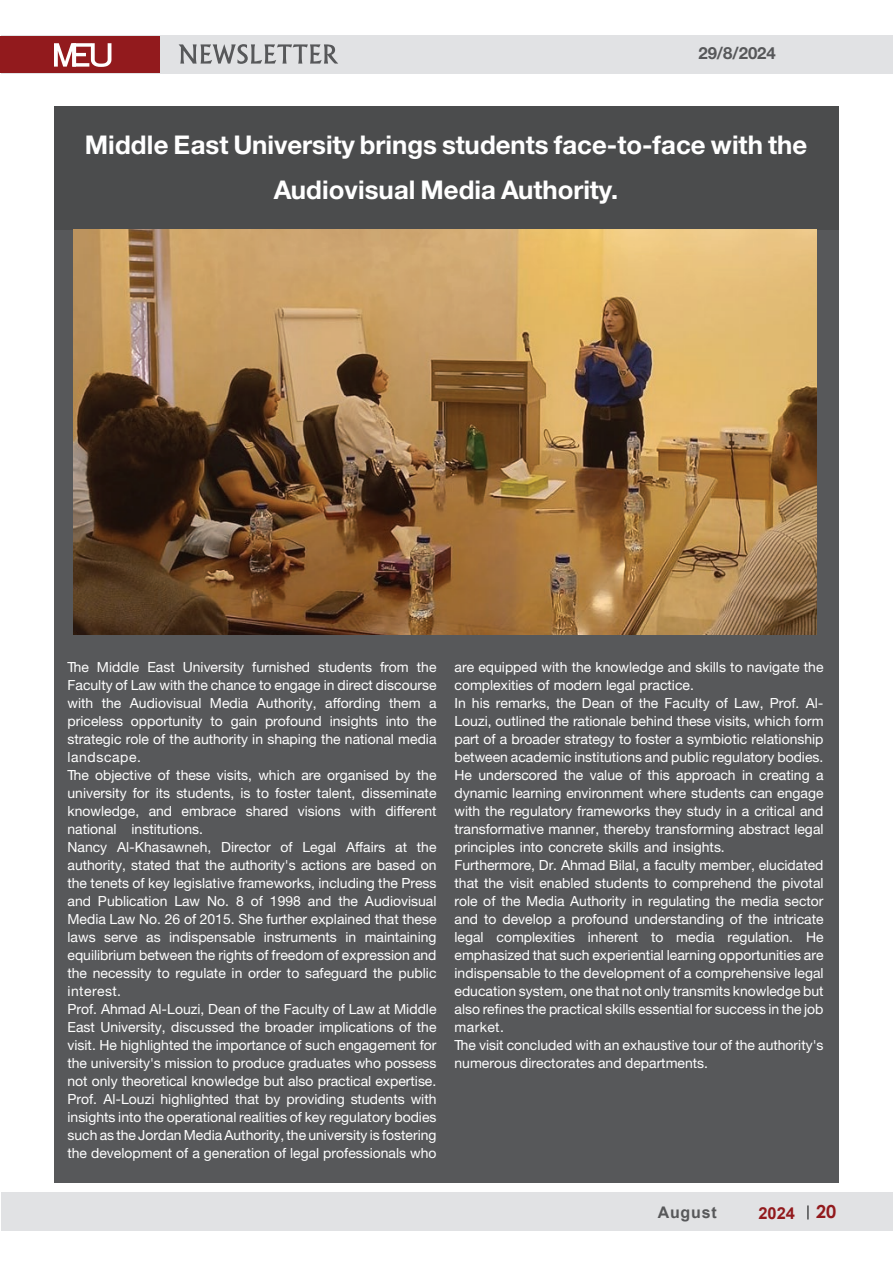
<style>
.page{position:relative;width:893px;height:1263px;background:#fff}
.page>*{position:absolute;margin:0;border:0;box-sizing:border-box;transform-origin:0 0}
.t1{font:700 27.75px/45px "Bahij Helvetica Neue";color:#fff;text-align:center}
.t2{font:700 18px "Bahij Helvetica Neue";color:#57585a}
.t3{font:700 18px "Century Gothic";color:#921a1d}
.t4{font:700 16.5px "Arial";color:#921a1d}
.t5{font:700 16.05px "Arial";letter-spacing:.05em;color:#57585a}
.t6{font:15px/18px "Bahij Helvetica Neue";color:#fff}
.t7{font:15px "Bahij Helvetica Neue";letter-spacing:.04em;color:#fff}
</style>
<div class="page">
<div style="left:1px;top:1192px;width:892px;height:38px;background:#e1e2e4"></div>
<div style="left:1px;top:35px;width:892px;height:38px;background:#e1e2e4"></div>
<div style="left:1px;top:36px;width:159px;height:36px;background:#921a1d"></div>
<svg style="left:54px;top:43px;width:57px;height:24px"></svg>
<svg style="left:807px;top:1205px;width:2px;height:14px"></svg>
<svg style="left:179px;top:44px;width:159px;height:20px"></svg>
<div style="left:54px;top:204px;width:785px;height:978px;background:#57585a"></div>
<div style="left:54px;top:106px;width:785px;height:124px;background:#4b4c4d"></div>
<img style="left:74px;top:230px;width:742px;height:405px">
<p class="t2" style="left:698px;top:42px;width:79px">29/8/2024</p>
<h1 class="t1" style="left:85px;top:121px;width:724px">Middle East University brings students face-to-face with the<br>Audiovisual Media Authority.</h1>
<p class="t6" style="left:252px;top:657px;width:59px">furnished</p>
<p class="t6" style="left:380px;top:657px;width:30px">from</p>
<p class="t6" style="left:68px;top:657px;width:23px">The</p>
<p class="t6" style="left:68px;top:675px;width:371px">Faculty of Law with the chance to engage in direct discourse</p>
<p class="t6" style="left:429px;top:693px;width:9px">a</p>
<p class="t6" style="left:97px;top:657px;width:44px">Middle</p>
<p class="t6" style="left:147px;top:657px;width:29px">East</p>
<p class="t6" style="left:183px;top:657px;width:63px">University</p>
<p class="t6" style="left:318px;top:657px;width:56px">students</p>
<p class="t6" style="left:417px;top:657px;width:21px">the</p>
<p class="t6" style="left:325px;top:693px;width:57px">affording</p>
<p class="t6" style="left:68px;top:693px;width:27px">with</p>
<p class="t6" style="left:102px;top:693px;width:21px">the</p>
<p class="t6" style="left:130px;top:693px;width:73px">Audiovisual</p>
<p class="t6" style="left:210px;top:693px;width:40px">Media</p>
<p class="t6" style="left:257px;top:693px;width:61px">Authority,</p>
<p class="t6" style="left:389px;top:693px;width:33px">them</p>
<p class="t6" style="left:265px;top:711px;width:58px">profound</p>
<p class="t6" style="left:68px;top:711px;width:57px">priceless</p>
<p class="t6" style="left:68px;top:729px;width:371px">strategic role of the authority in shaping the national media</p>
<p class="t7" style="left:68px;top:748px;width:75px">landscape.</p>
<p class="t6" style="left:68px;top:765px;width:371px">The objective of these visits, which are organised by the</p>
<p class="t6" style="left:68px;top:783px;width:371px">university for its students, is to foster talent, disseminate</p>
<p class="t6" style="left:385px;top:801px;width:53px">different</p>
<p class="t6" style="left:131px;top:711px;width:73px">opportunity</p>
<p class="t6" style="left:231px;top:711px;width:28px">gain</p>
<p class="t6" style="left:330px;top:711px;width:50px">insights</p>
<p class="t6" style="left:386px;top:711px;width:25px">into</p>
<p class="t6" style="left:417px;top:711px;width:21px">the</p>
<p class="t6" style="left:210px;top:711px;width:14px">to</p>
<p class="t6" style="left:132px;top:801px;width:73px;text-indent:-64px">knowledge, institutions.</p>
<p class="t6" style="left:149px;top:801px;width:25px">and</p>
<p class="t6" style="left:182px;top:801px;width:56px">embrace</p>
<p class="t6" style="left:246px;top:801px;width:44px">shared</p>
<p class="t6" style="left:298px;top:801px;width:44px">visions</p>
<p class="t6" style="left:350px;top:801px;width:27px">with</p>
<p class="t6" style="left:68px;top:819px;width:51px">national</p>
<p class="t6" style="left:281px;top:837px;width:14px">of</p>
<p class="t6" style="left:346px;top:837px;width:41px">Affairs</p>
<p class="t6" style="left:68px;top:837px;width:41px">Nancy</p>
<p class="t6" style="left:68px;top:855px;width:371px">authority, stated that the authority s' actions are based on</p>
<p class="t6" style="left:68px;top:873px;width:370px">the tenets of key legislative frameworks, including the Press</p>
<p class="t6" style="left:365px;top:891px;width:73px">Audiovisual</p>
<p class="t6" style="left:117px;top:837px;width:96px">Al-Khasawneh,</p>
<p class="t6" style="left:221px;top:837px;width:51px">Director</p>
<p class="t6" style="left:302px;top:837px;width:35px">Legal</p>
<p class="t6" style="left:417px;top:837px;width:21px">the</p>
<p class="t6" style="left:395px;top:837px;width:13px">at</p>
<p class="t6" style="left:251px;top:891px;width:14px">of</p>
<p class="t6" style="left:68px;top:891px;width:25px">and</p>
<p class="t6" style="left:68px;top:909px;width:371px">Media Law No. 26 of 2015. She further explained that these</p>
<p class="t6" style="left:365px;top:927px;width:73px">maintaining</p>
<p class="t6" style="left:98px;top:891px;width:71px">Publication</p>
<p class="t6" style="left:174px;top:891px;width:27px">Law</p>
<p class="t6" style="left:207px;top:891px;width:38px">No 8.</p>
<p class="t6" style="left:308px;top:891px;width:25px">and</p>
<p class="t6" style="left:338px;top:891px;width:21px">the</p>
<p class="t6" style="left:270px;top:891px;width:33px">1998</p>
<p class="t6" style="left:68px;top:927px;width:371px">laws<br>equilibrium between the rights of freedom of expression and the necessity to regulate in order to safeguard the public interest.<br>Prof. Ahmad Al-Louzi, Dean of the Faculty of Law at Middle East University, discussed the broader implications of the visit. He highlighted the importance of such engagement for the university s' mission to produce graduates who possess not only theoretical knowledge but also practical expertise.<br>Prof. Al-Louzi highlighted that by providing students with insights into the operational realities of key regulatory bodies suchastheJordanMediaAuthority,theuniversityisfostering the development of a generation of legal professionals who</p>
<p class="t6" style="left:169px;top:927px;width:88px">indispensable</p>
<p class="t6" style="left:264px;top:927px;width:75px">instruments</p>
<p class="t6" style="left:345px;top:927px;width:12px">in</p>
<p class="t6" style="left:104px;top:927px;width:35px">serve</p>
<p class="t6" style="left:146px;top:927px;width:16px">as</p>
<p class="t6" style="left:454px;top:657px;width:371px">are equipped with the knowledge and skills to navigate the complexities of modern legal practice.</p>
<p class="t6" style="left:454px;top:711px;width:370px">Louzi, outlined the rationale behind these visits, which form</p>
<p class="t6" style="left:454px;top:693px;width:370px">In his remarks, the Dean of the Faculty of Law, Prof. Al-</p>
<p class="t6" style="left:454px;top:729px;width:371px">part of a broader strategy to foster a symbiotic relationship</p>
<p class="t6" style="left:454px;top:747px;width:371px">between academic institutions and public regulatory bodies.</p>
<p class="t6" style="left:454px;top:765px;width:371px">He underscored the value of this approach in creating a</p>
<p class="t6" style="left:454px;top:783px;width:371px">dynamic learning environment where students can engage</p>
<p class="t6" style="left:454px;top:801px;width:371px">with the regulatory frameworks they study in a critical and</p>
<p class="t6" style="left:454px;top:819px;width:371px">transformative manner, thereby transforming abstract legal</p>
<p class="t6" style="left:454px;top:837px;width:272px">principles into concrete skills and insights.</p>
<p class="t6" style="left:454px;top:855px;width:371px">Furthermore, Dr. Ahmad Bilal a, faculty member, elucidated</p>
<p class="t6" style="left:454px;top:873px;width:371px">that the visit enabled students to comprehend the pivotal</p>
<p class="t6" style="left:454px;top:891px;width:371px">role of the Media Authority in regulating the media sector</p>
<p class="t6" style="left:454px;top:909px;width:371px">and to develop a profound understanding of the intricate</p>
<p class="t6" style="left:806px;top:927px;width:19px">He</p>
<p class="t6" style="left:454px;top:927px;width:371px">legal<br>emphasized that such experiential learning opportunities are indispensable to the development of a comprehensive legal education system, one that not only transmits knowledge but also refines the practical skills essential for success in the job market.<br>The visit concluded with an exhaustive tour of the authority s' numerous directorates and departments.</p>
<p class="t6" style="left:496px;top:927px;width:80px">complexities</p>
<p class="t6" style="left:588px;top:927px;width:52px">inherent</p>
<p class="t6" style="left:676px;top:927px;width:40px">media</p>
<p class="t6" style="left:727px;top:927px;width:67px">regulation.</p>
<p class="t6" style="left:651px;top:927px;width:14px">to</p>
<p class="t5" style="left:658px;top:1201px;width:61px">August</p>
<p class="t4" style="left:758px;top:1201px;width:38px">2024</p>
<p class="t3" style="left:816px;top:1198px;width:22px">20</p>
</div>
